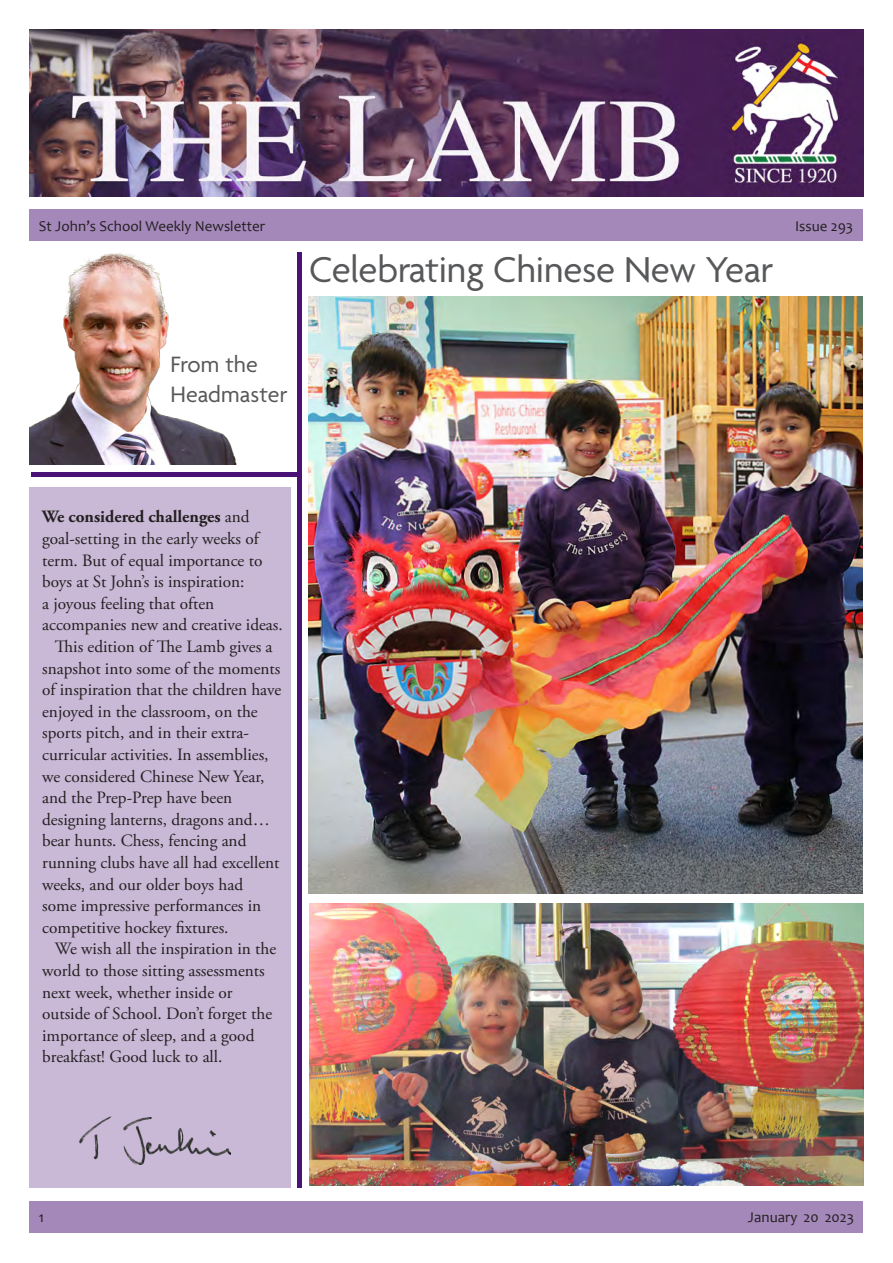
<style>
.page{position:relative;width:893px;height:1263px;background:#fff}
.page>*{position:absolute;margin:0;border:0;box-sizing:border-box;transform-origin:0 0}
.t1{font:39px "Agenda";letter-spacing:-.005em;color:#57585a}
.t2{font:24px/29.8px "Agenda";letter-spacing:.005em;color:#57585a}
.t3{font:17.25px/21.6px "Adobe Garamond Pro";color:#231f20}
.t4{font:15px "Candara";color:#231f20}
.s1{font-weight:700}
</style>
<div class="page">
<div style="left:30px;top:1201px;width:833px;height:32px;background:#a488ba"></div>
<div style="left:30px;top:209px;width:833px;height:32px;background:#a488ba"></div>
<img style="left:30px;top:30px;width:833px;height:166px">
<div style="left:29px;top:487px;width:262px;height:700px;background:#c9b8d6"></div>
<img style="left:308px;top:297px;width:554px;height:597px">
<img style="left:79px;top:1116px;width:152px;height:49px">
<img style="left:29px;top:253px;width:208px;height:211px">
<hr style="left:31px;top:472px;width:268px;height:4px;background:#4a1276">
<hr style="left:297px;top:252px;width:4px;height:936px;background:#4a1276">
<img style="left:309px;top:904px;width:554px;height:281px">
<p class="t4" style="left:39px;top:217px;width:228px">St John’s School Weekly Newsletter</p>
<p class="t4" style="left:795px;top:217px;width:60px">Issue 293</p>
<p class="t1" style="left:309px;top:248px;width:466px">Celebrating Chinese New Year</p>
<p class="t2" style="left:170px;top:350px;width:118px">From the<br>Headmaster</p>
<p class="t3" style="left:42px;top:507px;width:242px"><span class="s1">We considered challenges</span> and goal-setting in the early weeks of term. But of equal importance to boys at St John’s is inspiration:<br>a joyous feeling that often accompanies new and creative ideas.</p>
<p class="t3" style="left:42px;top:636px;width:241px;text-indent:13px">This edition of The Lamb gives a snapshot into some of the moments of inspiration that the children have enjoyed in the classroom, on the sports pitch, and in their extra&shy;curricular activities. In assemblies, we considered Chinese New Year, and the Prep-Prep have been designing lanterns, dragons and… bear hunts. Chess, fencing and running clubs have all had excellent weeks, and our older boys had some impressive performances in competitive hockey fixtures.</p>
<p class="t3" style="left:42px;top:939px;width:236px;text-indent:13px">We wish all the inspiration in the world to those sitting assessments next week, whether inside or outside of School. Don’t forget the importance of sleep, and a good breakfast! Good luck to all.</p>
<p class="t4" style="left:39px;top:1207px;width:7px">1</p>
<p class="t4" style="left:748px;top:1207px;width:108px">January 20 2023</p>
</div>
